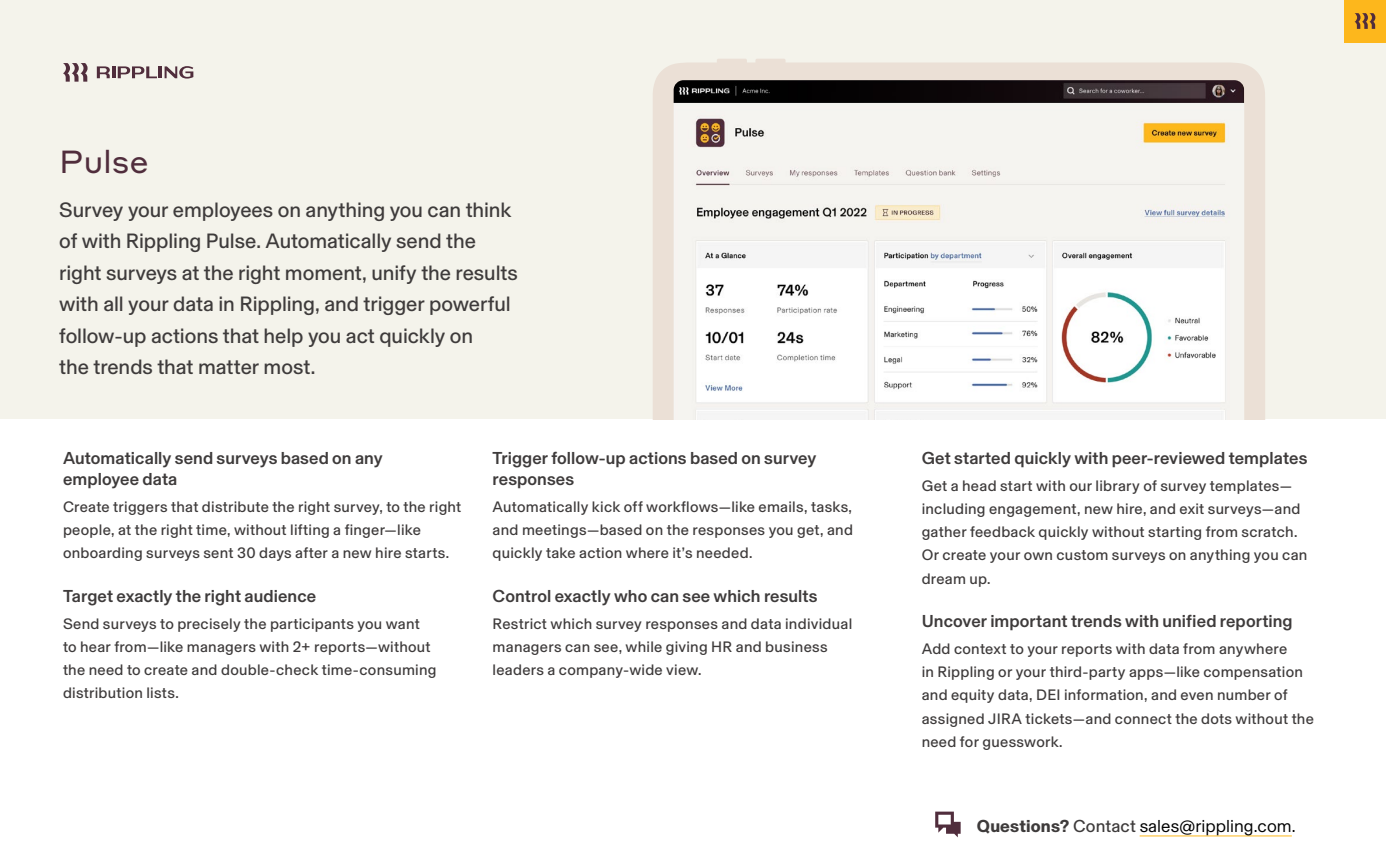
<style>
.page{position:relative;width:1386px;height:867px;background:#fff}
.page>*{position:absolute;margin:0;border:0;box-sizing:border-box;transform-origin:0 0}
.t1{font:31.5px "Styrene A";letter-spacing:-.01em;color:#502d3c}
.t2{font:21px/31.5px "Basel Grotesk";letter-spacing:-.005em;color:#3e3b3b}
.t3{font:500 17.5px/21px "Basel Grotesk";letter-spacing:.005em;color:#3e3b3b}
.t4{font:17.5px "Basel Grotesk";letter-spacing:.005em;color:#000}
.t5{font:15.4px/23.1px "Basel Grotesk";letter-spacing:.015em;color:#3e3b3b}
.s1{font-weight:700;color:#3e3b3b}
.s2{color:#3e3b3b}
</style>
<div class="page">
<div style="left:0;top:0;width:1386px;height:419px;background:#f4f3eb"></div>
<div style="left:1344px;top:0;width:42px;height:42px;background:#fdb71c"></div>
<svg style="left:1355px;top:13px;width:20px;height:16px"></svg>
<svg style="left:653px;top:59px;width:612px;height:360px"></svg>
<hr style="left:1140px;top:835px;width:152px;height:1px;background:#fdb71c">
<svg style="left:935px;top:811px;width:26px;height:26px"></svg>
<svg style="left:63px;top:63px;width:25px;height:19px"></svg>
<svg style="left:97px;top:66px;width:96px;height:13px"></svg>
<h1 class="t1" style="left:59px;top:135px;width:91px">Pulse</h1>
<p class="t2" style="left:59px;top:192px;width:460px">Survey your employees on anything you can think of with Rippling Pulse. Automatically send the right surveys at the right moment, unify the results with all your data in Rippling, and trigger powerful follow-up actions that help you act quickly on<br>the trends that matter most.</p>
<p class="t3" style="left:63px;top:446px;width:321px">Automatically send surveys based on any employee data</p>
<p class="t5" style="left:63px;top:494px;width:400px">Create triggers that distribute the right survey, to the right people, at the right time, without lifting a finger—like onboarding surveys sent 30 days after a new hire starts.</p>
<p class="t3" style="left:63px;top:584px;width:255px">Target exactly the right audience</p>
<p class="t5" style="left:63px;top:611px;width:375px">Send surveys to precisely the participants you want to hear from—like managers with 2+ reports—without the need to create and double-check time-consuming distribution lists.</p>
<p class="t3" style="left:493px;top:446px;width:325px">Trigger follow-up actions based on survey responses</p>
<p class="t5" style="left:493px;top:494px;width:362px;text-align:justify">Automatically kick off workflows—like emails, tasks, and meetings—based on the responses you get, and quickly take action where it’s needed.</p>
<p class="t3" style="left:493px;top:584px;width:327px">Control exactly who can see which results</p>
<p class="t5" style="left:493px;top:611px;width:361px">Restrict which survey responses and data individual managers can see, while giving HR and business leaders a company-wide view.</p>
<p class="t3" style="left:922px;top:446px;width:387px">Get started quickly with peer-reviewed templates</p>
<p class="t5" style="left:922px;top:473px;width:387px">Get a head start with our library of survey templates— including engagement, new hire, and exit surveys—and gather feedback quickly without starting from scratch.<br>Or create your own custom surveys on anything you can dream up.</p>
<p class="t3" style="left:922px;top:610px;width:373px">Uncover important trends with unified reporting</p>
<p class="t5" style="left:922px;top:636px;width:394px">Add context to your reports with data from anywhere<br>in Rippling or your third-party apps—like compensation and equity data, DEI information, and even number of assigned JIRA tickets—and connect the dots without the need for guesswork.</p>
<p class="t4" style="left:977px;top:814px;width:320px"><span class="s1">Questions?</span> <span class="s2">Contact</span> sales@rippling.com.</p>
</div>
